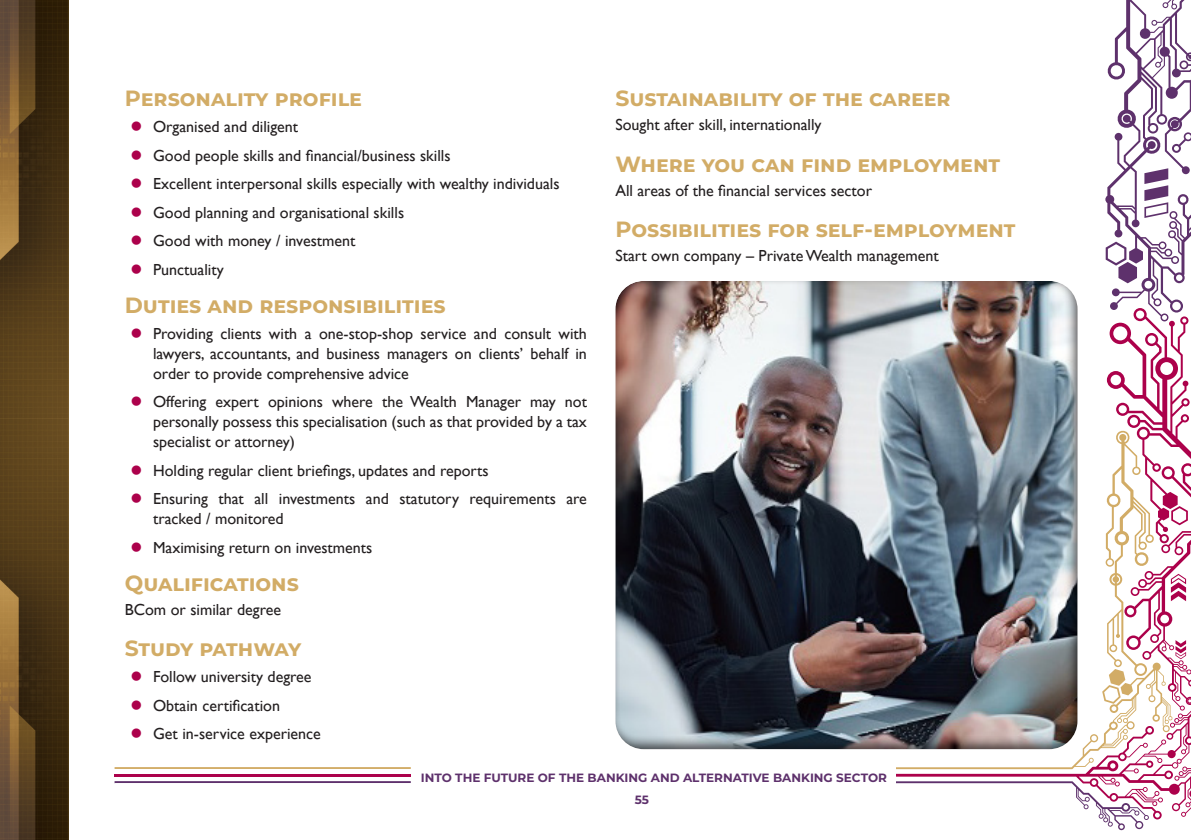
<style>
.page{position:relative;width:1191px;height:840px;background:#fff}
.page>*{position:absolute;margin:0;border:0;box-sizing:border-box;transform-origin:0 0}
.Content_Header{font:700 22px "Montserrat";color:#d2ac66}
.Content_Header-2{font:700 22px "Montserrat";letter-spacing:-.025em;color:#d2ac66}
.Content_2{font:16px/20px "Gill Sans";color:#231f20;text-align:justify}
.t1{font:700 12px "Montserrat";color:#5e316c}
</style>
<div class="page">
<img style="left:0;top:0;width:68px;height:839px">
<svg style="left:115px;top:781px;width:296px;height:1px"></svg>
<hr style="left:115px;top:766px;width:296px;height:2px;background:#d2ac66">
<hr style="left:115px;top:773px;width:296px;height:3px;background:#ac014b">
<svg style="left:896px;top:768px;width:295px;height:51px"></svg>
<svg style="left:896px;top:780px;width:252px;height:49px"></svg>
<svg style="left:868px;top:0;width:323px;height:768px"></svg>
<div style="left:868px;top:763px;width:27px;height:21px;background:#fff"></div>
<div style="left:614px;top:278px;width:464px;height:470px;background:#231f20;opacity:.75"></div>
<p class="Content_Header" style="left:125px;top:83px;width:239px">Personality profile</p>
<p class="Content_2" style="left:153px;top:117px;width:147px">Organised and diligent</p>
<p class="Content_2" style="left:153px;top:145px;width:299px">Good people skills and financial/business skills</p>
<p class="Content_2" style="left:153px;top:174px;width:408px">Excellent interpersonal skills especially with wealthy individuals</p>
<p class="Content_2" style="left:153px;top:202px;width:252px">Good planning and organisational skills</p>
<p class="Content_2" style="left:153px;top:231px;width:204px">Good with money / investment</p>
<p class="Content_2" style="left:153px;top:259px;width:72px">Punctuality</p>
<p class="Content_Header" style="left:125px;top:289px;width:322px">Duties and responsibilities</p>
<p class="Content_2" style="left:153px;top:323px;width:435px">Providing clients with a one-stop-shop service and consult with lawyers, accountants, and business managers on clients’ behalf in order to provide comprehensive advice</p>
<p class="Content_2" style="left:153px;top:392px;width:435px">Offering expert opinions where the Wealth Manager may not personally possess this specialisation (such as that provided by a tax specialist or attorney)</p>
<p class="Content_2" style="left:153px;top:460px;width:337px">Holding regular client briefings, updates and reports</p>
<p class="Content_2" style="left:153px;top:489px;width:435px">Ensuring that all investments and statutory requirements are tracked / monitored</p>
<p class="Content_2" style="left:153px;top:537px;width:221px">Maximising return on investments</p>
<p class="Content_Header" style="left:125px;top:567px;width:176px">Qualifications</p>
<p class="Content_2" style="left:125px;top:599px;width:158px">BCom or similar degree</p>
<p class="Content_Header-2" style="left:125px;top:632px;width:178px">Study pathway</p>
<p class="Content_2" style="left:153px;top:666px;width:160px">Follow university degree</p>
<p class="Content_2" style="left:153px;top:695px;width:128px">Obtain certification</p>
<p class="Content_2" style="left:153px;top:723px;width:169px">Get in-service experience</p>
<p class="Content_Header" style="left:615px;top:83px;width:337px">Sustainability of the career</p>
<p class="Content_2" style="left:615px;top:115px;width:208px">Sought after skill, internationally</p>
<p class="Content_Header" style="left:615px;top:148px;width:386px">Where you can find employment</p>
<p class="Content_2" style="left:615px;top:180px;width:258px">All areas of the financial services sector</p>
<p class="Content_Header" style="left:615px;top:213px;width:402px">Possibilities for self-employment</p>
<p class="Content_2" style="left:615px;top:245px;width:325px">Start own company – Private Wealth management</p>
<p class="t1" style="left:421px;top:768px;width:467px">INTO THE FUTURE OF THE BANKING AND ALTERNATIVE BANKING SECTOR</p>
<p class="t1" style="left:635px;top:790px;width:16px">55</p>
</div>
